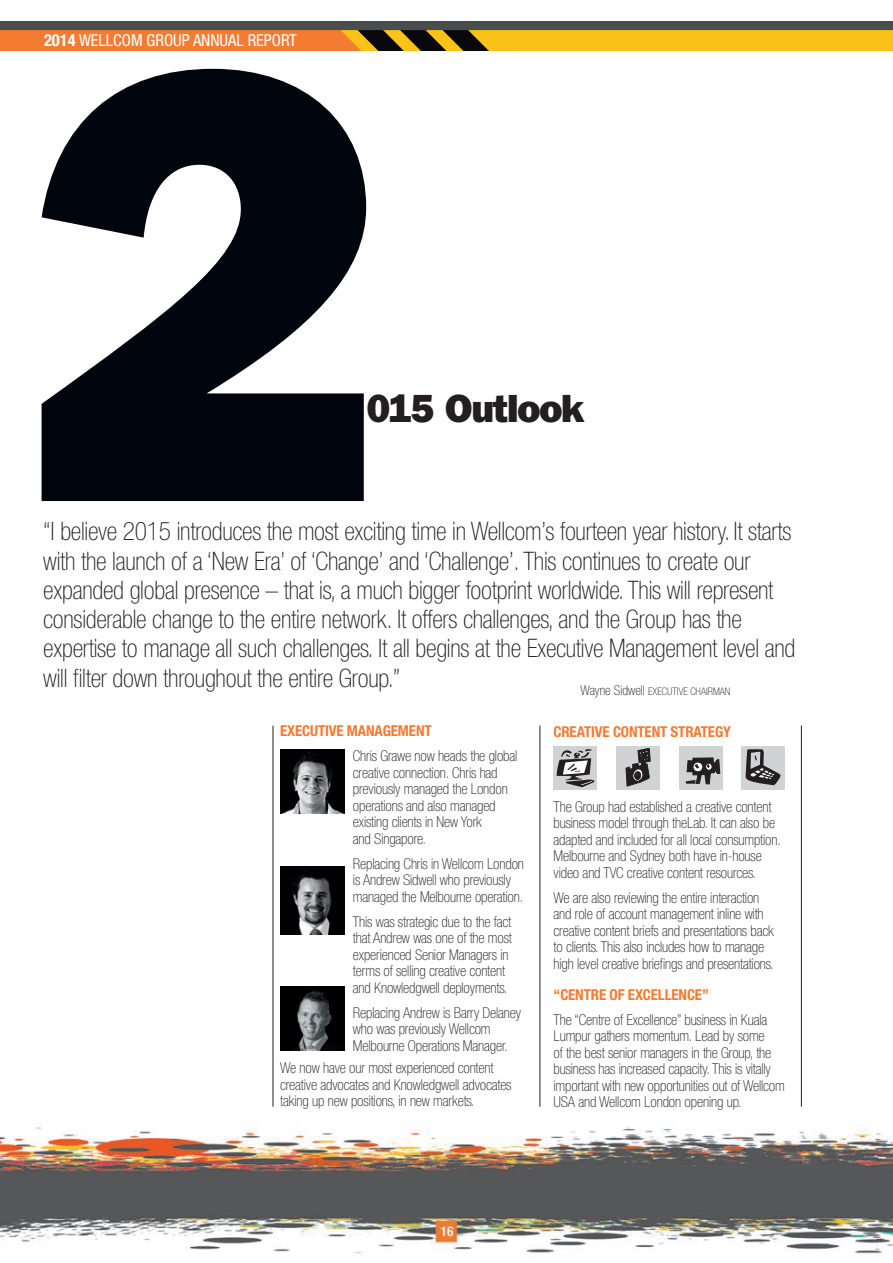
<style>
.page{position:relative;width:893px;height:1263px;background:#fff}
.page>*{position:absolute;margin:0;border:0;box-sizing:border-box;transform-origin:0 0}
.t1{font:800 611.25px "Franklin Gothic IT Cby BT";color:#01060e}
.t2{font:800 39px "Franklin Gothic IT Cby BT";letter-spacing:-.04em;color:#231f20}
.t3{font:100 condensed 25.5px/29.2px "Helvetica Neue LT Std";letter-spacing:-.01em;color:#231f20}
.t4{font:condensed 16.5px "Helvetica Neue LT Std";color:#fff}
.t5{font:100 condensed 15px/16.5px "Helvetica Neue LT Std";letter-spacing:-.01em;color:#231f20}
.t6{font:700 condensed 15px "Helvetica Neue LT Std";letter-spacing:-.01em;color:#f47b32}
.t7{font:100 condensed 10.5px "Helvetica Neue LT Std";color:#231f20}
.s1{font-weight:700}
.s2{font-size:13.5px}
</style>
<div class="page">
<img style="left:0;top:725px;width:893px;height:530px">
<svg style="left:0;top:21px;width:893px;height:30px;background:#b5802e"></svg>
<div style="left:554px;top:746px;width:43px;height:44px;background:#d1d2d4"></div>
<svg style="left:557px;top:749px;width:37px;height:38px"></svg>
<div style="left:616px;top:746px;width:44px;height:44px;background:#d1d2d4"></div>
<svg style="left:626px;top:748px;width:24px;height:38px"></svg>
<div style="left:680px;top:746px;width:43px;height:44px;background:#d1d2d4"></div>
<svg style="left:686px;top:758px;width:34px;height:26px"></svg>
<div style="left:742px;top:746px;width:43px;height:44px;background:#d1d2d4"></div>
<svg style="left:746px;top:749px;width:35px;height:36px"></svg>
<img style="left:281px;top:987px;width:63px;height:64px">
<img style="left:281px;top:749px;width:63px;height:64px">
<img style="left:281px;top:866px;width:63px;height:68px">
<hr style="left:273px;top:725px;width:1px;height:382px;background:#231f20">
<hr style="left:540px;top:725px;width:1px;height:382px;background:#231f20">
<hr style="left:801px;top:725px;width:1px;height:382px;background:#231f20">
<p class="t4" style="left:44px;top:30px;width:254px"><span class="s1">2014</span> WELLCOM GROUP ANNUAL REPORT</p>
<h1 class="t1" style="left:17px;top:-105px;width:378px">2</h1>
<h2 class="t2" style="left:366px;top:383px;width:220px">015 Outlook</h2>
<p class="t3" style="left:43px;top:517px;width:754px">“I believe 2015 introduces the most exciting time in Wellcom’s fourteen year history. It starts with the launch of a ‘New Era’ of ‘Change’ and ‘Challenge’. This continues to create our expanded global presence – that is, a much bigger footprint worldwide. This will represent considerable change to the entire network. It offers challenges, and the Group has the expertise to manage all such challenges. It all begins at the Executive Management level and will filter down throughout the entire Group.”</p>
<p class="t6" style="left:280px;top:722px;width:153px">EXECUTIVE MANAGEMENT</p>
<p class="t5" style="left:353px;top:748px;width:166px">Chris Grawe now heads the global creative connection. Chris had previously managed the London operations and also managed existing clients in New York<br>and Singapore.</p>
<p class="t5" style="left:353px;top:855px;width:173px">Replacing Chris in Wellcom London is Andrew Sidwell who previously managed the Melbourne operation.</p>
<p class="t5" style="left:353px;top:913px;width:161px">This was strategic due to the fact that Andrew was one of the most experienced Senior Managers in terms of selling creative content and Knowledgwell deployments.</p>
<p class="t5" style="left:353px;top:1004px;width:170px">Replacing Andrew is Barry Delaney who was previously Wellcom<br>Melbourne Operations Manager.</p>
<p class="t5" style="left:280px;top:1059px;width:233px">We now have our most experienced content creative advocates and Knowledgwell advocates taking up new positions, in new markets.</p>
<p class="t7" style="left:581px;top:685px;width:151px"><span class="s2">Wayne Sidwell</span> EXECUTIVE CHAIRMAN</p>
<p class="t6" style="left:554px;top:722px;width:179px">CREATIVE CONTENT STRATEGY</p>
<p class="t5" style="left:554px;top:798px;width:229px">The Group had established a creative content business model through theLab. It can also be adapted and included for all local consumption.<br>Melbourne and Sydney both have in-house video and TVC creative content resources.</p>
<p class="t5" style="left:554px;top:889px;width:222px">We are also reviewing the entire interaction and role of account management inline with creative content briefs and presentations back to clients. This also includes how to manage high level creative briefings and presentations.</p>
<p class="t6" style="left:554px;top:985px;width:157px">“CENTRE OF EXCELLENCE”</p>
<p class="t5" style="left:554px;top:1011px;width:233px">The “Centre of Excellence” business in Kuala Lumpur gathers momentum. Lead by some<br>of the best senior managers in the Group, the business has increased capacity. This is vitally important with new opportunities out of Wellcom USA and Wellcom London opening up.</p>
</div>
